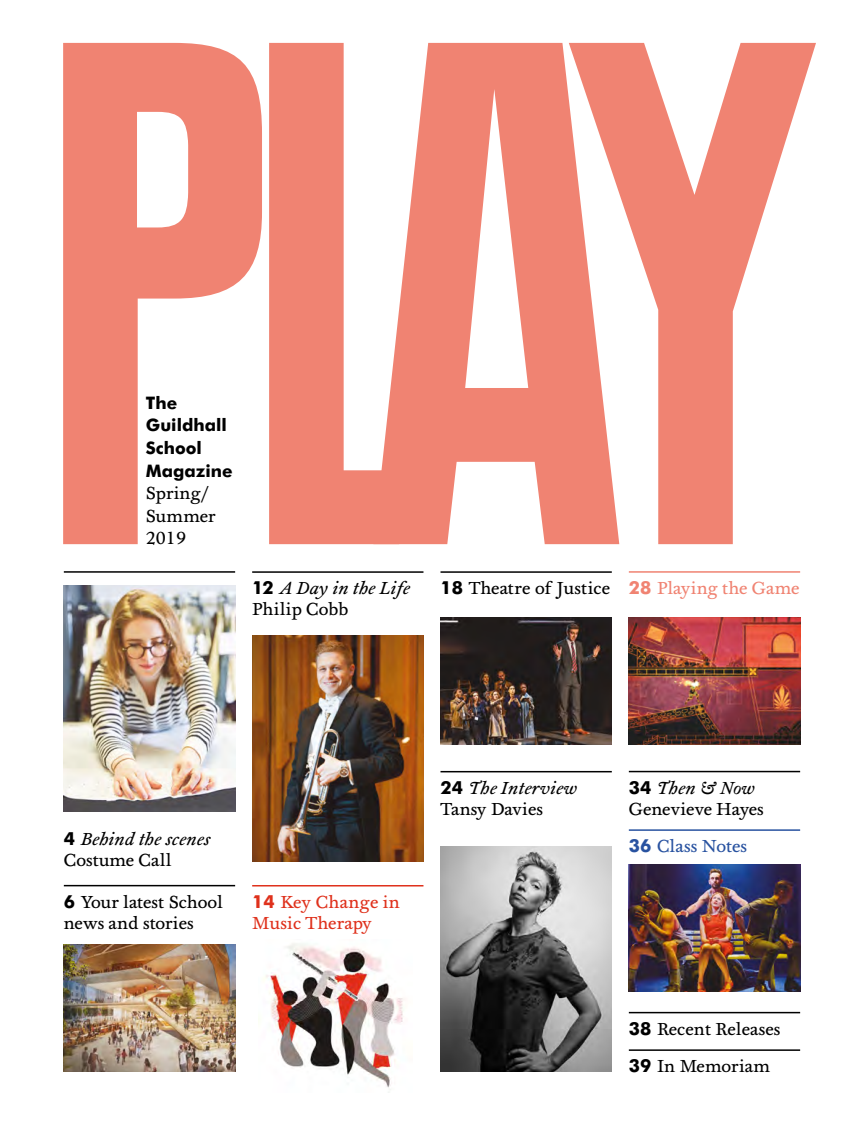
<style>
.page{position:relative;width:864px;height:1136px;background:#fff}
.page>*{position:absolute;margin:0;border:0;box-sizing:border-box;transform-origin:0 0}
.t1{font:900 extra-condensed 709.5px "Plak LT";color:#f08372}
.t2{font:18px/21px "Foundry Wilson";color:#000}
.t3{font:italic 18px/21px "Foundry Wilson";color:#000}
.t4{font:18px/21px "Foundry Wilson";letter-spacing:.005em;color:#df311c}
.t5{font:18px "Foundry Wilson";color:#f08372}
.t6{font:18px "Foundry Wilson";color:#2852a0}
.t7{font:700 17.25px/22.5px "Futura BT";color:#000}
.s1{font-family:"Futura BT";font-weight:700;font-style:normal}
.s2{font-style:normal}
.s3{font-family:"Futura BT";font-weight:700}
.s4{font-style:italic}
</style>
<div class="page">
<hr style="left:440px;top:571px;width:171px;height:1px;background:#000">
<hr style="left:440px;top:770px;width:171px;height:2px;background:#000">
<hr style="left:64px;top:571px;width:171px;height:1px;background:#000">
<hr style="left:64px;top:884px;width:171px;height:2px;background:#000">
<hr style="left:628px;top:571px;width:171px;height:1px;background:#f08372">
<hr style="left:628px;top:770px;width:171px;height:2px;background:#000">
<hr style="left:628px;top:829px;width:171px;height:1px;background:#2852a0">
<hr style="left:628px;top:1011px;width:171px;height:2px;background:#000">
<hr style="left:628px;top:1049px;width:171px;height:1px;background:#000">
<img style="left:64px;top:585px;width:171px;height:226px">
<img style="left:64px;top:944px;width:171px;height:127px">
<hr style="left:252px;top:571px;width:171px;height:1px;background:#000">
<hr style="left:252px;top:884px;width:171px;height:2px;background:#df311c">
<img style="left:252px;top:635px;width:171px;height:226px">
<img style="left:440px;top:846px;width:171px;height:225px">
<img style="left:440px;top:617px;width:171px;height:127px">
<img style="left:628px;top:617px;width:171px;height:127px">
<img style="left:628px;top:864px;width:171px;height:127px">
<img style="left:258px;top:943px;width:146px;height:145px">
<h1 class="t1" style="left:48px;top:-121px;width:764px">PLAY</h1>
<p class="t7" style="left:146px;top:391px;width:88px">The<br>Guildhall<br>School<br>Magazine</p>
<p class="t2" style="left:146px;top:482px;width:71px;line-height:22.5px">Spring/<br>Summer<br>2019</p>
<p class="t3" style="left:252px;top:578px;width:159px"><span class="s1">12</span> A Day in the Life<br><span class="s2">Philip Cobb</span></p>
<p class="t2" style="left:440px;top:578px;width:171px"><span class="s3">18</span> Theatre of Justice</p>
<p class="t5" style="left:628px;top:577px;width:172px"><span class="s3">28</span> Playing the Game</p>
<p class="t3" style="left:64px;top:828px;width:148px"><span class="s1">4</span> Behind the scenes<br><span class="s2">Costume Call</span></p>
<p class="t2" style="left:64px;top:891px;width:161px"><span class="s3">6</span> Your latest School news and stories</p>
<p class="t4" style="left:252px;top:891px;width:149px"><span class="s3">14</span> Key Change in<br>Music Therapy</p>
<p class="t3" style="left:440px;top:777px;width:138px"><span class="s1">24</span> The Interview<br><span class="s2">Tansy Davies</span></p>
<p class="t2" style="left:628px;top:777px;width:136px"><span class="s3">34</span> <span class="s4">Then &amp; Now<br></span>Genevieve Hayes</p>
<p class="t6" style="left:628px;top:835px;width:120px"><span class="s3">36</span> Class Notes</p>
<p class="t2" style="left:628px;top:1010px;width:153px;line-height:37.5px"><span class="s3">38</span> Recent Releases<br><span class="s3">39</span> In Memoriam</p>
</div>
